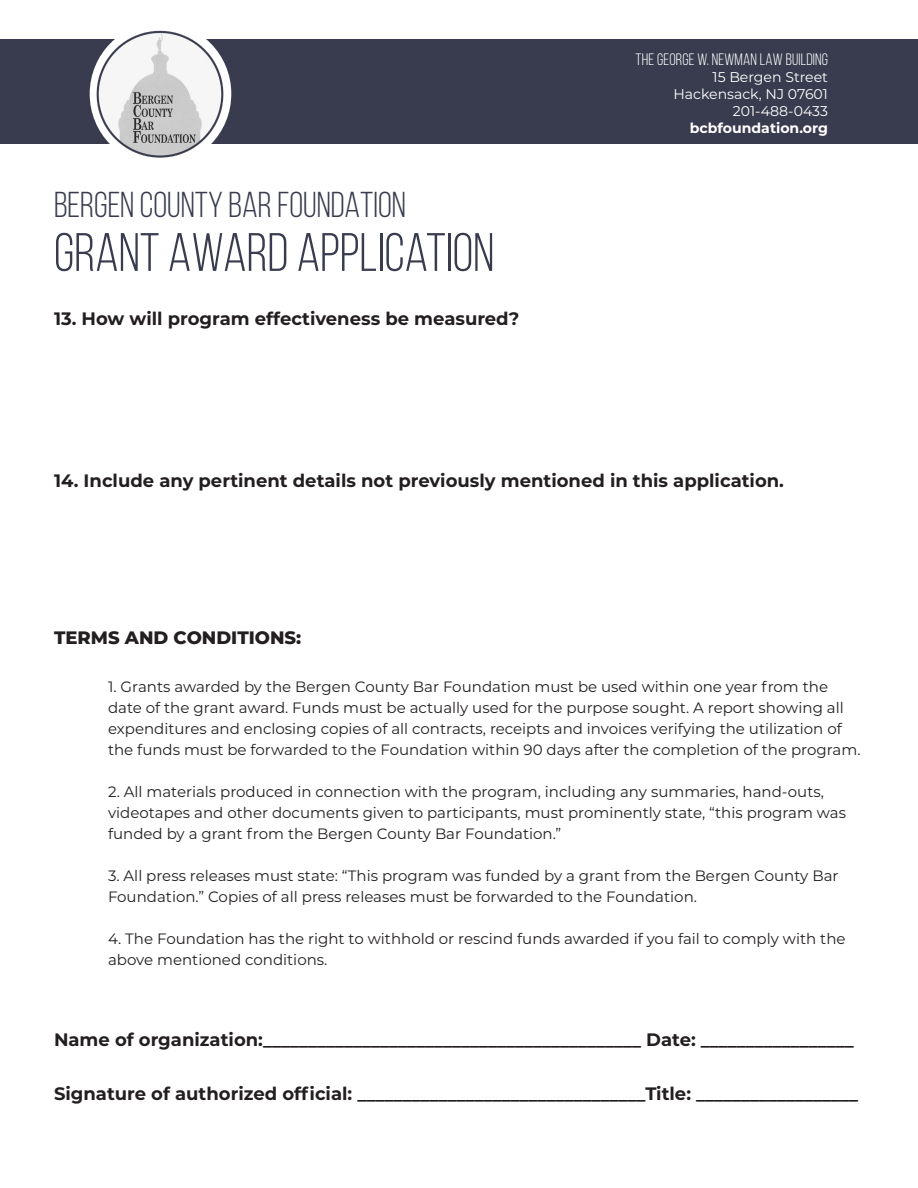
<style>
.page{position:relative;width:918px;height:1188px;background:#fff}
.page>*{position:absolute;margin:0;border:0;box-sizing:border-box;transform-origin:0 0}
.t1{font:54px "Bebas Neue";color:#393c4f}
.t2{font:36px "Bebas Neue";color:#393c4f}
.t3{font:700 18px "Montserrat";color:#231f20}
.t4{font:800 18px "Montserrat";color:#231f20}
.t5{font:16.5px "Bebas Neue";letter-spacing:.01em;color:#fff}
.t6{font:15px/21px "Montserrat";color:#231f20}
.t7{font:14.1px "Montserrat";color:#fff}
.t8{font:700 14.1px "Montserrat";color:#fff}
</style>
<div class="page">
<div style="left:0;top:40px;width:918px;height:104px;background:#393c4f"></div>
<div style="left:90px;top:22px;width:141px;height:144px;background:#fff;border-radius:50%"></div>
<img style="left:94px;top:30px;width:133px;height:128px">
<p class="t2" style="left:54px;top:185px;width:353px">BERGEN COUNTY BAR FOUNDATION</p>
<p class="t1" style="left:54px;top:223px;width:442px">GRANT AWARD APPLICATION</p>
<p class="t3" style="left:54px;top:306px;width:467px">13. How will program effectiveness be measured?</p>
<p class="t5" style="left:636px;top:50px;width:194px">THE GEORGE W. NEWMAN LAW BUILDING</p>
<p class="t7" style="left:713px;top:67px;width:117px">15 Bergen Street</p>
<p class="t7" style="left:673px;top:84px;width:156px">Hackensack, NJ 07601</p>
<p class="t7" style="left:733px;top:101px;width:97px">201-488-0433</p>
<p class="t8" style="left:690px;top:117px;width:140px">bcbfoundation.org</p>
<p class="t3" style="left:54px;top:468px;width:732px">14. Include any pertinent details not previously mentioned in this application.</p>
<p class="t4" style="left:54px;top:624px;width:249px">TERMS AND CONDITIONS:</p>
<p class="t6" style="left:108px;top:675px;width:754px">1. Grants awarded by the Bergen County Bar Foundation must be used within one year from the date of the grant award. Funds must be actually used for the purpose sought. A report showing all expenditures and enclosing copies of all contracts, receipts and invoices verifying the utilization of the funds must be forwarded to the Foundation within 90 days after the completion of the program.</p>
<p class="t6" style="left:108px;top:780px;width:740px">2. All materials produced in connection with the program, including any summaries, hand-outs, videotapes and other documents given to participants, must prominently state, “this program was funded by a grant from the Bergen County Bar Foundation.”</p>
<p class="t6" style="left:108px;top:864px;width:732px">3. All press releases must state: “This program was funded by a grant from the Bergen County Bar<br>Foundation.” Copies of all press releases must be forwarded to the Foundation.</p>
<p class="t6" style="left:108px;top:927px;width:739px">4. The Foundation has the right to withhold or rescind funds awarded if you fail to comply with the above mentioned conditions.</p>
<p class="t3" style="left:54px;top:1026px;width:801px">Name of organization:__________________________________________ Date: _________________</p>
<p class="t3" style="left:54px;top:1080px;width:806px">Signature of authorized official: ________________________________Title: __________________</p>
</div>
